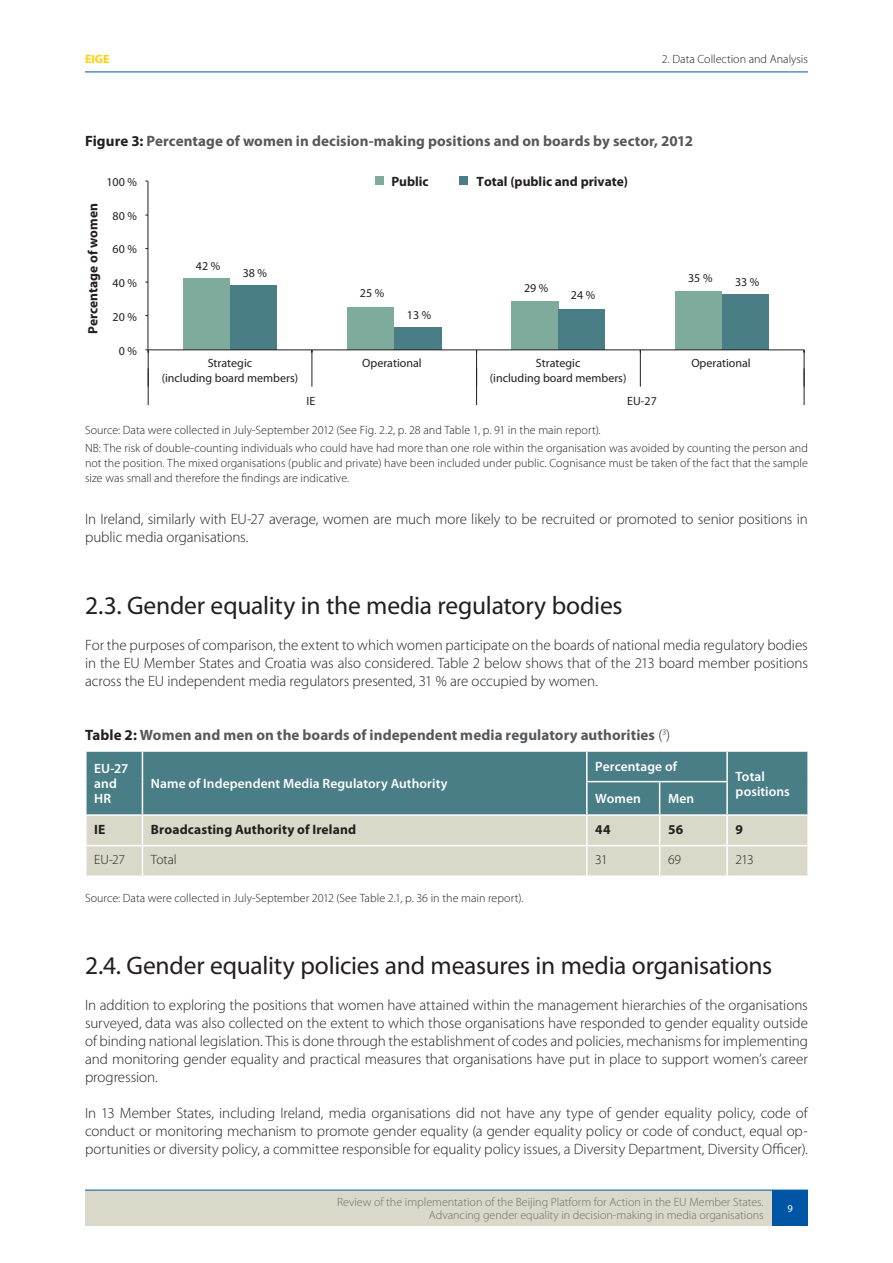
<style>
.page{position:relative;width:893px;height:1263px;background:#fff}
.page>*{position:absolute;margin:0;border:0;box-sizing:border-box;transform-origin:0 0}
.Title_1_1{font:25.5px "Myriad Pro";letter-spacing:-.01em;color:#231f20}
.Body_text{font:300 15px/18px "Myriad Pro";letter-spacing:-.005em;color:#231f20;text-align:justify}
.Figure_title{font:700 15px "Myriad Pro";letter-spacing:.005em;color:#57585a}
.Table_title{font:700 15px "Myriad Pro";letter-spacing:.005em;color:#57585a}
.Table_header{font:600 13.5px/15px "Myriad Pro";letter-spacing:.005em;color:#fff}
.Table_body{font:700 13.5px "Myriad Pro";color:#231f20}
.Table_body-2{font:300 13.5px "Myriad Pro";letter-spacing:-.02em;color:#231f20}
.Figure_Table_source{font:300 12px/15px "Myriad Pro";letter-spacing:.005em;color:#231f20;text-align:justify}
.t1{font:12px/14.4px "Myriad Pro";color:#231f20;text-align:center}
.t2{font:300 12px/13.2px "Myriad Pro";color:#6c6d70;text-align:right}
.t3{font:700 12px "Myriad Pro";color:#fed105}
.t4{font:10.5px "Myriad Pro";color:#fff}
.s1{color:#231f20}
.s2{font-weight:300;color:#231f20}
</style>
<div class="page">
<div style="left:85px;top:1190px;width:696px;height:36px;background:#dad8c8"></div>
<hr style="left:85px;top:72px;width:723px;height:1px;background:#0155a5">
<hr style="left:85px;top:1190px;width:723px;height:1px;background:#0155a5">
<div style="left:772px;top:1190px;width:36px;height:36px;background:#0155a5"></div>
<div style="left:394px;top:328px;width:47px;height:22px;background:#497e87"></div>
<div style="left:347px;top:308px;width:47px;height:42px;background:#7eab9b"></div>
<div style="left:183px;top:278px;width:47px;height:72px;background:#7eab9b"></div>
<div style="left:230px;top:285px;width:47px;height:65px;background:#497e87"></div>
<div style="left:511px;top:301px;width:47px;height:49px;background:#7eab9b"></div>
<div style="left:558px;top:309px;width:47px;height:41px;background:#497e87"></div>
<div style="left:676px;top:291px;width:46px;height:59px;background:#7eab9b"></div>
<div style="left:722px;top:294px;width:47px;height:56px;background:#497e87"></div>
<div style="left:375px;top:176px;width:8px;height:9px;background:#7eab9b"></div>
<div style="left:459px;top:176px;width:9px;height:9px;background:#497e87"></div>
<hr style="left:148px;top:181px;width:1px;height:169px;background:#231f20">
<hr style="left:148px;top:350px;width:656px;height:1px;background:#231f20">
<hr style="left:148px;top:350px;width:1px;height:37px;background:#231f20">
<hr style="left:312px;top:350px;width:1px;height:37px;background:#231f20">
<hr style="left:476px;top:350px;width:1px;height:37px;background:#231f20">
<hr style="left:640px;top:350px;width:1px;height:37px;background:#231f20">
<hr style="left:804px;top:350px;width:1px;height:37px;background:#231f20">
<hr style="left:148px;top:368px;width:1px;height:37px;background:#231f20">
<hr style="left:476px;top:368px;width:1px;height:37px;background:#231f20">
<hr style="left:804px;top:368px;width:1px;height:37px;background:#231f20">
<div style="left:87px;top:752px;width:720px;height:62px;background:#497e87"></div>
<hr style="left:142px;top:752px;width:1px;height:30px;background:#fff">
<hr style="left:586px;top:752px;width:2px;height:29px;background:#fff">
<hr style="left:726px;top:752px;width:2px;height:29px;background:#fff">
<hr style="left:142px;top:782px;width:1px;height:32px;background:#fff">
<hr style="left:586px;top:781px;width:74px;height:1px;background:#fff">
<hr style="left:586px;top:782px;width:2px;height:32px;background:#fff">
<hr style="left:660px;top:781px;width:68px;height:1px;background:#fff">
<hr style="left:659px;top:782px;width:1px;height:32px;background:#fff">
<hr style="left:726px;top:782px;width:2px;height:32px;background:#fff">
<div style="left:87px;top:816px;width:720px;height:59px;background:#dad8c8"></div>
<hr style="left:727px;top:845px;width:82px;height:1px;background:#fff">
<hr style="left:726px;top:846px;width:2px;height:29px;background:#fff">
<p class="t3" style="left:85px;top:52px;width:26px">EIGE</p>
<p class="Figure_Table_source" style="left:662px;top:52px;width:147px">2. Data Collection and Analysis</p>
<p class="Figure_title" style="left:85px;top:132px;width:609px"><span class="s1">Figure 3:</span> Percentage of women in decision‑making positions and on boards by sector, 2012</p>
<p class="t1" style="left:106px;top:175px;width:32px">100 %</p>
<p class="Table_body" style="left:85px;top:334px;width:132px;rotate:-90deg">Percentage of women</p>
<p class="t1" style="left:113px;top:209px;width:26px">80 %</p>
<p class="t1" style="left:113px;top:242px;width:26px">60 %</p>
<p class="t1" style="left:113px;top:276px;width:26px">40 %</p>
<p class="t1" style="left:113px;top:310px;width:26px">20 %</p>
<p class="t1" style="left:119px;top:344px;width:20px">0 %</p>
<p class="t1" style="left:196px;top:259px;width:26px">42 %</p>
<p class="t1" style="left:243px;top:266px;width:26px">38 %</p>
<p class="Table_body" style="left:391px;top:174px;width:39px">Public</p>
<p class="Table_body" style="left:477px;top:174px;width:153px">Total (public and private)</p>
<p class="t1" style="left:360px;top:286px;width:26px">25 %</p>
<p class="t1" style="left:407px;top:308px;width:26px">13 %</p>
<p class="t1" style="left:524px;top:281px;width:26px">29 %</p>
<p class="t1" style="left:571px;top:288px;width:26px">24 %</p>
<p class="t1" style="left:688px;top:271px;width:26px">35 %</p>
<p class="t1" style="left:735px;top:275px;width:26px">33 %</p>
<p class="t1" style="left:162px;top:356px;width:138px">Strategic<br>(including board members)</p>
<p class="t1" style="left:362px;top:356px;width:61px">Operational</p>
<p class="t1" style="left:490px;top:356px;width:138px">Strategic<br>(including board members)</p>
<p class="t1" style="left:691px;top:356px;width:61px">Operational</p>
<p class="t1" style="left:306px;top:394px;width:10px">IE</p>
<p class="t1" style="left:627px;top:394px;width:31px">EU-27</p>
<p class="Figure_Table_source" style="left:85px;top:422px;width:517px">Source: Data were collected in July-September 2012 (See Fig. 2.2, p. 28 and Table 1, p. 91 in the main report).</p>
<p class="Figure_Table_source" style="left:85px;top:440px;width:724px">NB: The risk of double-counting individuals who could have had more than one role within the organisation was avoided by counting the person and not the position. The mixed organisations (public and private) have been included under public. Cognisance must be taken of the fact that the sample size was small and therefore the findings are indicative.</p>
<p class="Body_text" style="left:85px;top:510px;width:724px">In Ireland, similarly with EU-27 average, women are much more likely to be recruited or promoted to senior positions in public media organisations.</p>
<p class="Title_1_1" style="left:85px;top:589px;width:539px">2.3. Gender equality in the media regulatory bodies</p>
<p class="Body_text" style="left:85px;top:636px;width:724px">For the purposes of comparison, the extent to which women participate on the boards of national media regulatory bodies in the EU Member States and Croatia was also considered. Table 2 below shows that of the 213 board member positions across the EU independent media regulators presented, 31 % are occupied by women.</p>
<p class="Table_title" style="left:85px;top:726px;width:587px"><span class="s1">Table 2:</span> Women and men on the boards of independent media regulatory authorities <span class="s2">(</span><sup>3</sup><span class="s2">)</span></p>
<p class="Table_header" style="left:94px;top:761px;width:36px">EU-27 and<br>HR</p>
<p class="Table_header" style="left:595px;top:759px;width:83px">Percentage of</p>
<p class="Table_header" style="left:736px;top:769px;width:56px">Total positions</p>
<p class="Table_header" style="left:151px;top:776px;width:298px">Name of Independent Media Regulatory Authority</p>
<p class="Table_header" style="left:595px;top:792px;width:47px">Women</p>
<p class="Table_header" style="left:668px;top:792px;width:28px">Men</p>
<p class="Table_body" style="left:94px;top:821px;width:13px">IE</p>
<p class="Table_body" style="left:151px;top:821px;width:207px">Broadcasting Authority of Ireland</p>
<p class="Table_body" style="left:595px;top:821px;width:17px">44</p>
<p class="Table_body" style="left:668px;top:821px;width:17px">56</p>
<p class="Table_body" style="left:736px;top:821px;width:9px">9</p>
<p class="Table_body-2" style="left:94px;top:852px;width:32px">EU-27</p>
<p class="Table_body-2" style="left:151px;top:852px;width:27px">Total</p>
<p class="Table_body-2" style="left:595px;top:852px;width:14px">31</p>
<p class="Table_body-2" style="left:668px;top:852px;width:15px">69</p>
<p class="Table_body-2" style="left:736px;top:852px;width:20px">213</p>
<p class="Figure_Table_source" style="left:85px;top:890px;width:440px">Source: Data were collected in July-September 2012 (See Table 2.1, p. 36 in the main report).</p>
<p class="Title_1_1" style="left:85px;top:949px;width:689px">2.4. Gender equality policies and measures in media organisations</p>
<p class="Body_text" style="left:85px;top:996px;width:724px">In addition to exploring the positions that women have attained within the management hierarchies of the organisations surveyed, data was also collected on the extent to which those organisations have responded to gender equality outside of binding national legislation. This is done through the establishment of codes and policies, mechanisms for implementing and monitoring gender equality and practical measures that organisations have put in place to support women’s career progression.</p>
<p class="Body_text" style="left:85px;top:1104px;width:724px">In 13 Member States, including Ireland, media organisations did not have any type of gender equality policy, code of conduct or monitoring mechanism to promote gender equality (a gender equality policy or code of conduct, equal op&shy;portunities or diversity policy, a committee responsible for equality policy issues, a Diversity Department, Diversity Officer).</p>
<p class="t2" style="left:337px;top:1195px;width:428px">Review of the implementation of the Beijing Platform for Action in the EU Member States.<br>Advancing gender equality in decision‑making in media organisations</p>
<p class="t4" style="left:788px;top:1202px;width:7px">9</p>
</div>
